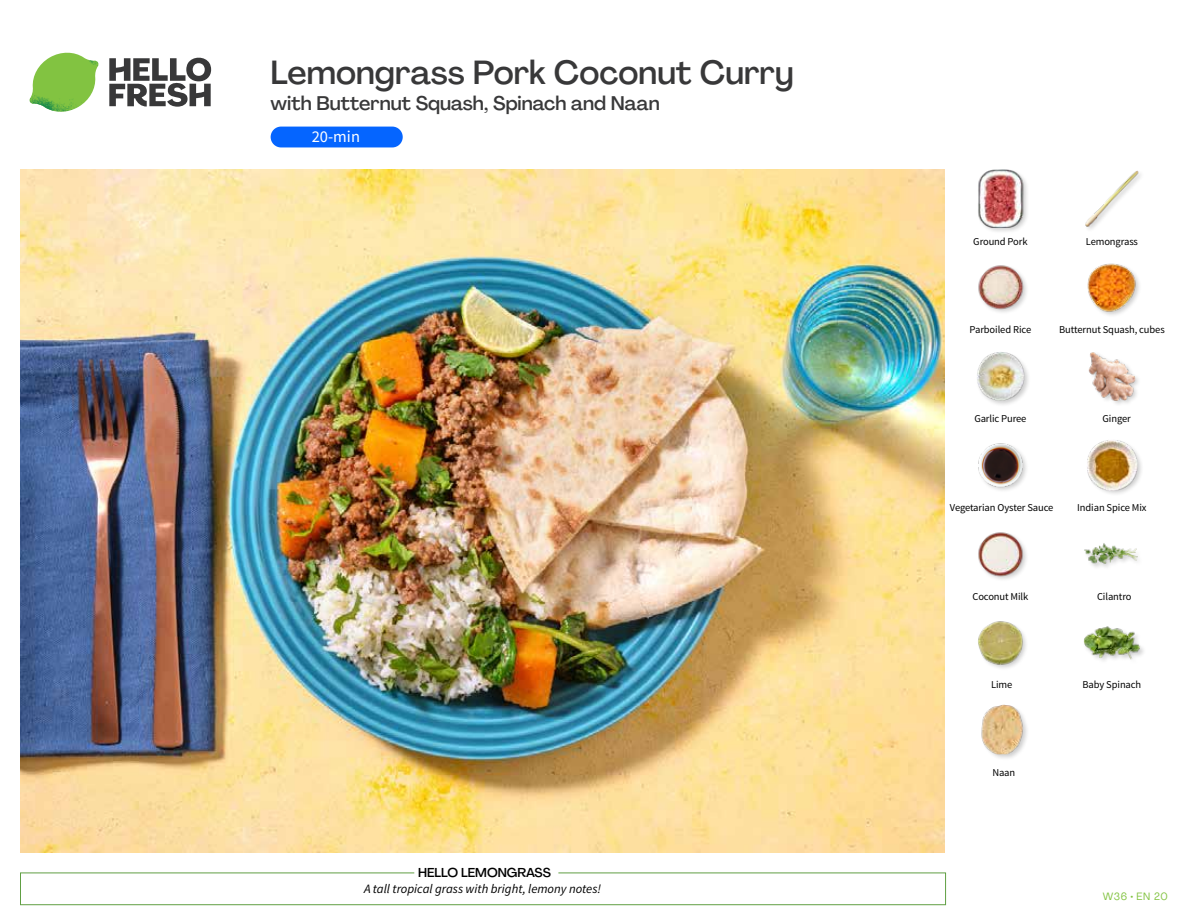
<style>
.page{position:relative;width:1188px;height:918px;background:#fff}
.page>*{position:absolute;margin:0;border:0;box-sizing:border-box;transform-origin:0 0}
.t1{font:500 33px "Agrandir";color:#383839}
.t2{font:500 19.5px "Agrandir";color:#383839}
.t3{font:16.5px "Source Sans Pro";color:#fff}
.t4{font:italic 12.75px "Source Sans Pro";color:#000}
.t5{font:500 12.75px "Agrandir";color:#000}
.t6{font:10.5px "Source Sans Pro";letter-spacing:-.01em;color:#000}
.t7{font:10.5px "Agrandir";letter-spacing:.05em;color:#82c341}
</style>
<div class="page">
<div style="left:271px;top:127px;width:132px;height:20px;background:#0565ff;border-radius:10px"></div>
<div style="left:981px;top:704px;width:48px;height:57px;background:#000;opacity:.2"></div>
<img style="left:981px;top:705px;width:47px;height:50px">
<svg style="left:109px;top:57px;width:102px;height:50px"></svg>
<svg style="left:34px;top:53px;width:62px;height:40px"></svg>
<img style="left:67px;top:53px;width:32px;height:26px">
<img style="left:33px;top:75px;width:59px;height:11px">
<img style="left:29px;top:79px;width:61px;height:33px">
<img style="left:65px;top:86px;width:27px;height:25px">
<div style="left:20px;top:873px;width:926px;height:32px;border:1px solid #609f43"></div>
<div style="left:414px;top:865px;width:144px;height:15px;background:#fff"></div>
<img style="left:21px;top:170px;width:924px;height:682px">
<div style="left:1083px;top:625px;width:64px;height:41px;background:#000;opacity:.2"></div>
<img style="left:1083px;top:625px;width:58px;height:41px">
<img style="left:978px;top:621px;width:47px;height:47px">
<img style="left:1084px;top:543px;width:54px;height:23px">
<img style="left:978px;top:532px;width:49px;height:48px">
<div style="left:1086px;top:439px;width:58px;height:58px;background:#000;opacity:.2"></div>
<img style="left:1087px;top:440px;width:50px;height:50px">
<img style="left:978px;top:443px;width:49px;height:48px">
<div style="left:1088px;top:351px;width:53px;height:56px;background:#000;opacity:.2"></div>
<img style="left:1089px;top:351px;width:46px;height:50px">
<div style="left:975px;top:351px;width:56px;height:56px;background:#000;opacity:.2"></div>
<img style="left:976px;top:352px;width:49px;height:49px">
<img style="left:1087px;top:263px;width:52px;height:52px">
<img style="left:978px;top:265px;width:49px;height:47px">
<img style="left:1085px;top:170px;width:56px;height:57px">
<div style="left:978px;top:169px;width:51px;height:65px;background:#000;opacity:.2"></div>
<img style="left:978px;top:170px;width:51px;height:57px">
<h1 class="t1" style="left:271px;top:52px;width:525px">Lemongrass Pork Coconut Curry</h1>
<h2 class="t2" style="left:271px;top:91px;width:391px">with Butternut Squash, Spinach and Naan</h2>
<h3 class="t3" style="left:312px;top:127px;width:50px">20-min</h3>
<p class="t5" style="left:418px;top:864px;width:134px">HELLO LEMONGRASS</p>
<p class="t4" style="left:364px;top:881px;width:239px">A tall tropical grass with bright, lemony notes!</p>
<p class="t6" style="left:973px;top:235px;width:56px">Ground Pork</p>
<p class="t6" style="left:1086px;top:235px;width:54px">Lemongrass</p>
<p class="t6" style="left:970px;top:323px;width:63px">Parboiled Rice</p>
<p class="t6" style="left:1059px;top:323px;width:107px">Butternut Squash, cubes</p>
<p class="t6" style="left:974px;top:412px;width:54px">Garlic Puree</p>
<p class="t6" style="left:1103px;top:412px;width:30px">Ginger</p>
<p class="t6" style="left:950px;top:501px;width:105px">Vegetarian Oyster Sauce</p>
<p class="t6" style="left:1077px;top:501px;width:71px">Indian Spice Mix</p>
<p class="t6" style="left:972px;top:590px;width:57px">Coconut Milk</p>
<p class="t6" style="left:1097px;top:590px;width:36px">Cilantro</p>
<p class="t6" style="left:991px;top:678px;width:23px">Lime</p>
<p class="t6" style="left:1083px;top:678px;width:60px">Baby Spinach</p>
<p class="t6" style="left:992px;top:766px;width:24px">Naan</p>
<p class="t7" style="left:1103px;top:890px;width:67px">W36 • EN 20</p>
</div>
